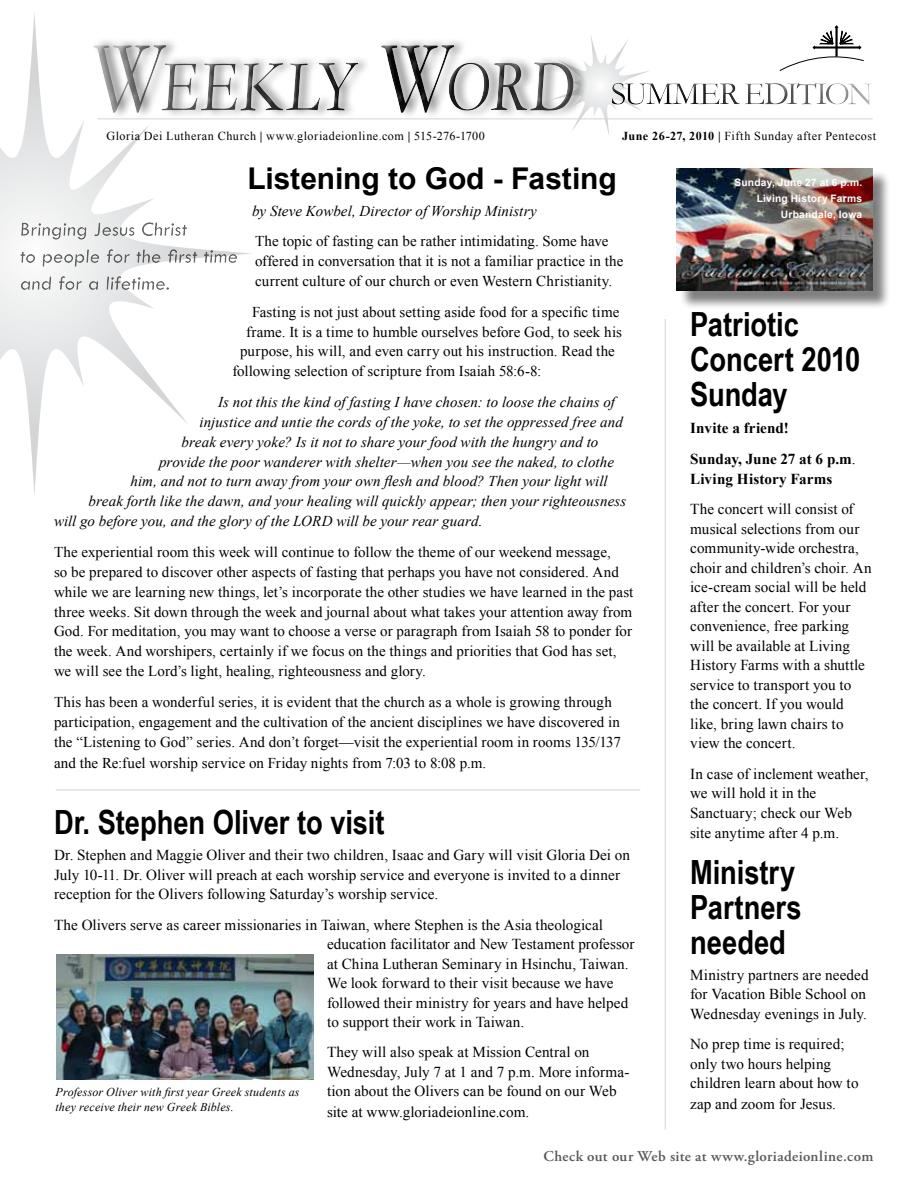
<style>
.page{position:relative;width:918px;height:1188px;background:#fff}
.page>*{position:absolute;margin:0;border:0;box-sizing:border-box;transform-origin:0 0}
.t1{font:700 33.3px/34.8px "Arial Narrow";color:#000}
.t2{font:700 30px "Arial";letter-spacing:-.005em;color:#000}
.t3{font:15.15px/19.5px "Times New Roman";letter-spacing:.005em;color:#000}
.t4{font:700 15.15px/31.2px "Times New Roman";letter-spacing:.005em;color:#000}
.t5{font:15px/20px "Times New Roman";letter-spacing:.005em;color:#000}
.t6{font:italic 15px "Times New Roman";letter-spacing:.005em;color:#000}
.t7{font:600 15px "Adobe Garamond Pro";letter-spacing:.025em;color:#58595b}
.t8{font:12.15px "Times New Roman";letter-spacing:.04em;color:#000}
.t9{font:italic 12px/15px "Times New Roman";letter-spacing:.015em;color:#000}
.t10{font:700 10.2px/16.4px "Arial";letter-spacing:.02em;color:#fff;text-align:right}
.s1{font-weight:700}
.s2{font-weight:400}
</style>
<div class="page">
<svg style="left:0;top:13px;width:188px;height:481px"></svg>
<hr style="left:97px;top:118px;width:776px;height:1px;background:#d1d3d4">
<hr style="left:665px;top:319px;width:1px;height:811px;background:#d1d3d4">
<div style="left:14px;top:215px;width:238px;height:94px;background:#000;opacity:.5"></div>
<div style="left:679px;top:170px;width:212px;height:140px;background:#000;opacity:.5"></div>
<img style="left:677px;top:168px;width:196px;height:123px">
<div style="left:737px;top:180px;width:143px;height:57px;background:#000;opacity:.5"></div>
<svg style="left:589px;top:25px;width:283px;height:111px"></svg>
<div style="left:79px;top:26px;width:510px;height:105px;background:#fff"></div>
<div style="left:85px;top:38px;width:499px;height:85px;background:#000;opacity:.75"></div>
<img style="left:57px;top:955px;width:256px;height:125px">
<hr style="left:56px;top:790px;width:584px;height:1px;background:#d1d3d4">
<p class="t8" style="left:107px;top:127px;width:380px">Gloria Dei Lutheran Church <span class="s1">|</span> www.gloriadeionline.com <span class="s1">|</span> 515-276-1700</p>
<p class="t8" style="left:622px;top:127px;width:255px"><span class="s1">June 26-27, 2010 |</span> Fifth Sunday after Pentecost</p>
<h2 class="t2" style="left:248px;top:159px;width:371px">Listening to God - Fasting</h2>
<p class="t6" style="left:252px;top:200px;width:286px">by Steve Kowbel, Director of Worship Ministry</p>
<p class="t5" style="left:255px;top:231px;width:370px">The topic of fasting can be rather intimidating. Some have offered in conversation that it is not a familiar practice in the current culture of our church or even Western Christianity.</p>
<p class="t5" style="left:252px;top:301px;width:369px">Fasting is not just about setting aside food for a specific time</p>
<p class="t5" style="left:246px;top:321px;width:378px">frame. It is a time to humble ourselves before God, to seek his</p>
<p class="t5" style="left:240px;top:341px;width:376px">purpose, his will, and even carry out his instruction. Read the</p>
<p class="t5" style="left:232px;top:361px;width:310px">following selection of scripture from Isaiah 58:6-8:</p>
<p class="t6" style="left:218px;top:392px;width:398px">Is not this the kind of fasting I have chosen: to loose the chains of</p>
<p class="t6" style="left:200px;top:411px;width:425px">injustice and untie the cords of the yoke, to set the oppressed free and</p>
<p class="t6" style="left:182px;top:431px;width:418px">break every yoke? Is it not to share your food with the hungry and to</p>
<p class="t6" style="left:159px;top:451px;width:457px">provide the poor wanderer with shelter—when you see the naked, to clothe</p>
<p class="t6" style="left:131px;top:471px;width:479px">him, and not to turn away from your own flesh and blood? Then your light will</p>
<p class="t6" style="left:88px;top:491px;width:539px">break forth like the dawn, and your healing will quickly appear; then your righteousness</p>
<p class="t6" style="left:54px;top:511px;width:430px">will go before you, and the glory of the LORD will be your rear guard.</p>
<p class="t5" style="left:54px;top:542px;width:581px">The experiential room this week will continue to follow the theme of our weekend message,<br>so be prepared to discover other aspects of fasting that perhaps you have not considered. And while we are learning new things, let’s incorporate the other studies we have learned in the past three weeks. Sit down through the week and journal about what takes your attention away from God. For meditation, you may want to choose a verse or paragraph from Isaiah 58 to ponder for the week. And worshipers, certainly if we focus on the things and priorities that God has set, we will see the Lord’s light, healing, righteousness and glory.</p>
<p class="t5" style="left:54px;top:691px;width:568px">This has been a wonderful series, it is evident that the church as a whole is growing through participation, engagement and the cultivation of the ancient disciplines we have discovered in the “Listening to God” series. And don’t forget—visit the experiential room in rooms 135/137 and the Re:fuel worship service on Friday nights from 7:03 to 8:08 p.m.</p>
<h1 class="t1" style="left:54px;top:803px;width:332px">Dr. Stephen Oliver to visit</h1>
<p class="t3" style="left:54px;top:845px;width:578px">Dr. Stephen and Maggie Oliver and their two children, Isaac and Gary will visit Gloria Dei on<br>July 10-11. Dr. Oliver will preach at each worship service and everyone is invited to a dinner reception for the Olivers following Saturday’s worship service.</p>
<p class="t3" style="left:327px;top:915px;width:309px;text-indent:-273px">The Olivers serve as career missionaries in Taiwan, where Stephen is the Asia theological education facilitator and New Testament professor at China Lutheran Seminary in Hsinchu, Taiwan.<br>We look forward to their visit because we have followed their ministry for years and have helped to support their work in Taiwan.</p>
<p class="t3" style="left:327px;top:1042px;width:304px">They will also speak at Mission Central on Wednesday, July 7 at 1 and 7 p.m. More informa&shy;tion about the Olivers can be found on our Web site at www.gloriadeionline.com.</p>
<p class="t9" style="left:56px;top:1084px;width:246px">Professor Oliver with first year Greek students as they receive their new Greek Bibles.</p>
<p class="t10" style="left:734px;top:174px;width:129px">Sunday, June 27 at 6 p.m.<br>Living History Farms<br>Urbandale, Iowa</p>
<h1 class="t1" style="left:690px;top:305px;width:172px">Patriotic<br>Concert 2010<br>Sunday</h1>
<p class="t4" style="left:690px;top:412px;width:167px">Invite a friend!<br>Sunday, June 27 at 6 p.m<span class="s2">.</span></p>
<p class="t4" style="left:690px;top:463px;width:144px">Living History Farms</p>
<p class="t3" style="left:690px;top:499px;width:183px">The concert will consist of musical selections from our community-wide orchestra, choir and children’s choir. An ice-cream social will be held after the concert. For your convenience, free parking will be available at Living<br>History Farms with a shuttle service to transport you to the concert. If you would like, bring lawn chairs to view the concert.</p>
<p class="t3" style="left:690px;top:764px;width:180px">In case of inclement weather, we will hold it in the<br>Sanctuary; check our Web site anytime after 4 p.m.</p>
<h1 class="t1" style="left:690px;top:853px;width:113px">Ministry<br>Partners needed</h1>
<p class="t3" style="left:690px;top:965px;width:180px">Ministry partners are needed for Vacation Bible School on<br>Wednesday evenings in July.</p>
<p class="t3" style="left:690px;top:1034px;width:170px">No prep time is required; only two hours helping children learn about how to zap and zoom for Jesus.</p>
<p class="t7" style="left:544px;top:1148px;width:331px">Check out our Web site at www.gloriadeionline.com</p>
</div>
